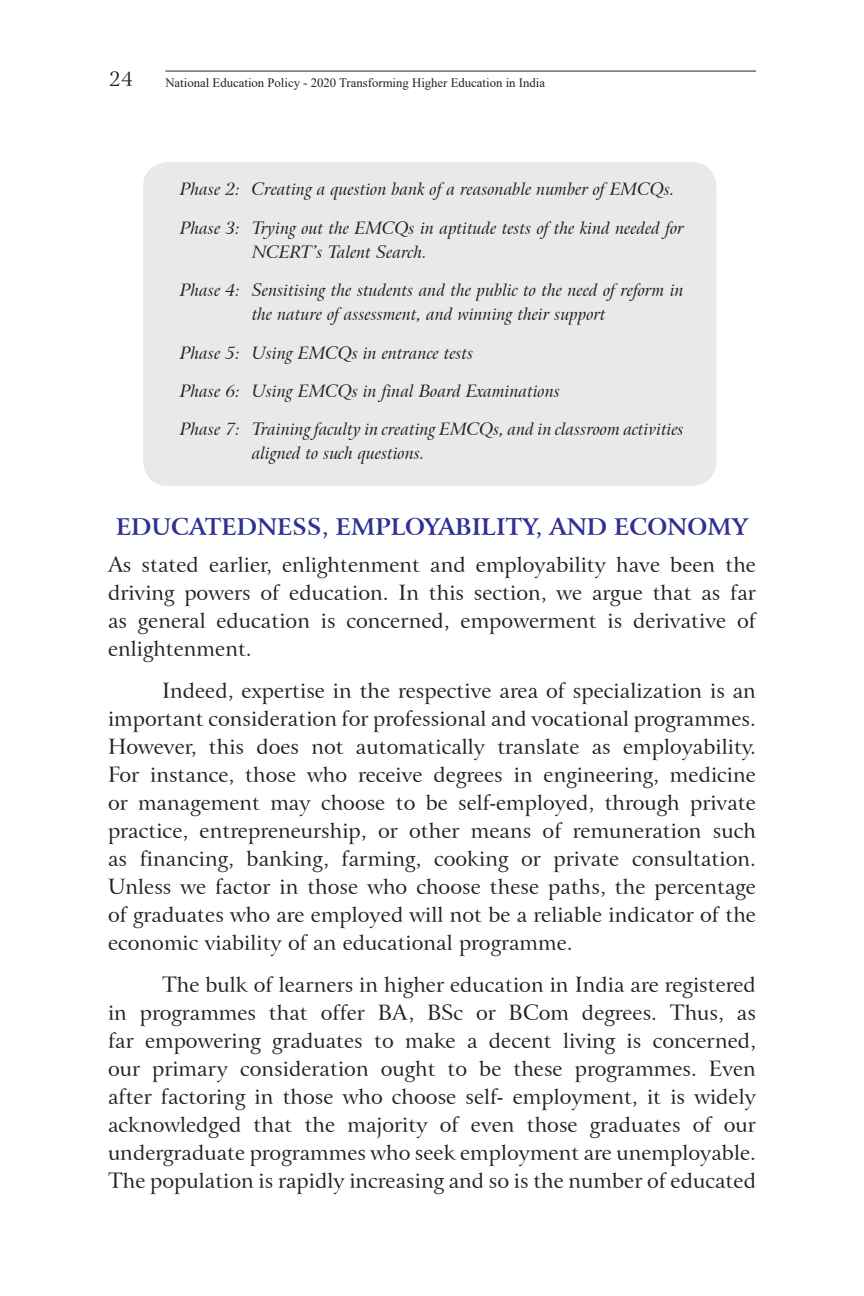
<style>
.page{position:relative;width:864px;height:1296px;background:#fff}
.page>*{position:absolute;margin:0;border:0;box-sizing:border-box;transform-origin:0 0}
.t1{font:700 23px "Arrus BT";color:#2e3092}
.Text_indent{font:21px/28px "Arrus BT";color:#231f20;text-align:justify}
.Text{font:21px/28px "Arrus BT";color:#231f20;text-align:justify}
.t2{font:20px "Arrus BT";color:#231f20}
.Text_indent_BOX{font:italic 17px/24px "Arrus BT";color:#231f20}
.t3{font:12.8px "Times New Roman";color:#231f20}
</style>
<div class="page">
<hr style="left:165px;top:71px;width:591px;height:1px;background:#231f20">
<div style="left:144px;top:163px;width:572px;height:322px;background:#e9e9e9;border-radius:24px"></div>
<div style="left:143px;top:162px;width:574px;height:324px;border:2px solid #231f20;border-radius:24px"></div>
<p class="t2" style="left:109px;top:66px;width:25px">24</p>
<p class="t3" style="left:165px;top:74px;width:381px">National Education Policy - 2020 Transforming Higher Education in India</p>
<p class="Text_indent_BOX" style="left:180px;top:178px;width:496px">Phase 2: Creating a question bank of a reasonable number of EMCQs.</p>
<p class="Text_indent_BOX" style="left:252px;top:216px;width:433px;text-indent:-72px">Phase 3: Trying out the EMCQs in aptitude tests of the kind needed for<br>NCERT’s Talent Search.</p>
<p class="Text_indent_BOX" style="left:180px;top:279px;width:505px;text-align:center">Phase 4: Sensitising the students and the public to the need of reform in the nature of assessment, and winning their support</p>
<p class="Text_indent_BOX" style="left:180px;top:341px;width:295px">Phase 5: Using EMCQs in entrance tests</p>
<p class="Text_indent_BOX" style="left:180px;top:379px;width:382px">Phase 6: Using EMCQs in final Board Examinations</p>
<p class="Text_indent_BOX" style="left:252px;top:418px;width:433px;text-indent:-72px">Phase 7: Training faculty in creating EMCQs, and in classroom activities aligned to such questions.</p>
<h1 class="t1" style="left:116px;top:512px;width:238px">EDUCATEDNESS , EMPL</h1>
<h1 class="t1" style="left:405px;top:512px;width:344px">OYABILITY, AND ECONOMY</h1>
<p class="Text" style="left:108px;top:551px;width:650px">As stated earlier, enlightenment and employability have been the driving powers of education. In this section, we argue that as far as general education is concerned, empowerment is derivative of enlightenment.</p>
<p class="Text_indent" style="left:108px;top:677px;width:650px;text-indent:54px">Indeed, expertise in the respective area of specialization is an important consideration for professional and vocational programmes.<br>However, this does not automatically translate as employability.<br>For instance, those who receive degrees in engineering, medicine or management may choose to be self-employed, through private practice, entrepreneurship, or other means of remuneration such as financing, banking, farming, cooking or private consultation.<br>Unless we factor in those who choose these paths, the percentage of graduates who are employed will not be a reliable indicator of the economic viability of an educational programme.</p>
<p class="Text_indent" style="left:108px;top:971px;width:650px;text-indent:54px">The bulk of learners in higher education in India are registered in programmes that offer BA, BSc or BCom degrees. Thus, as far empowering graduates to make a decent living is concerned, our primary consideration ought to be these programmes. Even after factoring in those who choose self- employment, it is widely acknowledged that the majority of even those graduates of our undergraduate programmes who seek employment are unemployable.<br>The population is rapidly increasing and so is the number of educated</p>
</div>
